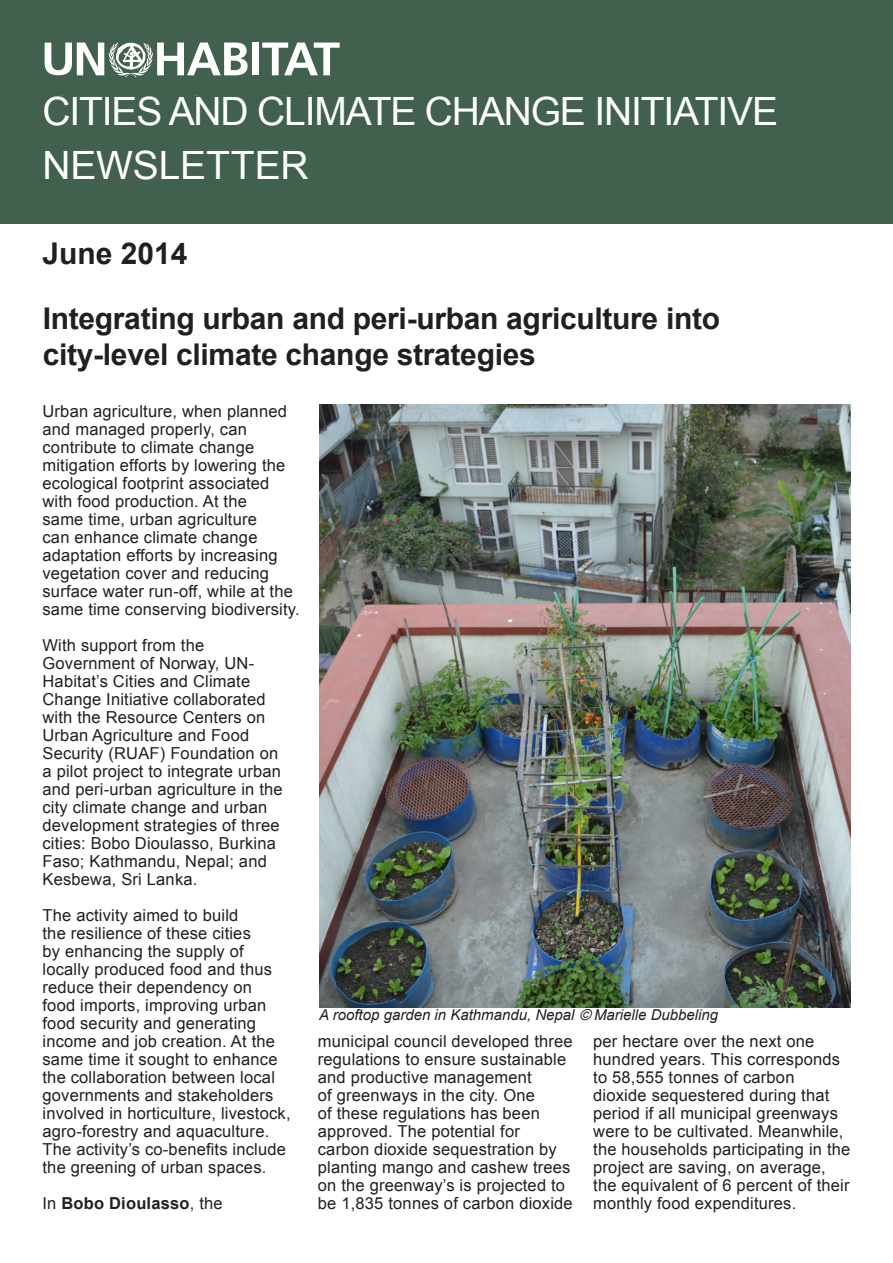
<style>
.page{position:relative;width:893px;height:1263px;background:#fff}
.page>*{position:absolute;margin:0;border:0;box-sizing:border-box;transform-origin:0 0}
.t1{font:39px "Arial";letter-spacing:-.03em;color:#fff}
.t2{font:39px "Arial";letter-spacing:-.005em;color:#fff}
.t3{font:700 30px "Arial";letter-spacing:-.01em;color:#231f20}
.t4{font:16.5px/18px "Arial";letter-spacing:.01em;color:#231f20}
.t5{font:700 16.5px "Arial";letter-spacing:.01em;color:#231f20}
.t6{font:italic 15px "Arial";color:#231f20}
.s1{font-weight:400}
</style>
<div class="page">
<div style="left:0;top:0;width:893px;height:224px;background:#41604e"></div>
<svg style="left:45px;top:43px;width:295px;height:35px"></svg>
<img style="left:319px;top:405px;width:531px;height:603px">
<p class="t1" style="left:43px;top:86px;width:737px">CITIES AND CLIMATE CHANGE INITIATIVE</p>
<p class="t2" style="left:43px;top:140px;width:268px">NEWSLETTER</p>
<p class="t3" style="left:43px;top:233px;width:147px">June 2014</p>
<p class="t3" style="left:43px;top:299px;width:679px">Integrating urban and peri-urban agriculture into</p>
<p class="t3" style="left:43px;top:335px;width:495px">city-level climate change strategies</p>
<p class="t4" style="left:43px;top:402px;width:259px">Urban agriculture, when planned and managed properly, can contribute to climate change mitigation efforts by lowering the ecological footprint associated with food production. At the<br>same time, urban agriculture<br>can enhance climate change adaptation efforts by increasing vegetation cover and reducing surface water run-off, while at the same time conserving biodiversity.</p>
<p class="t4" style="left:43px;top:636px;width:242px">With support from the<br>Government of Norway, UN-<br>Habitat’s Cities and Climate<br>Change Initiative collaborated with the Resource Centers on<br>Urban Agriculture and Food<br>Security (RUAF) Foundation on a pilot project to integrate urban and peri-urban agriculture in the city climate change and urban development strategies of three cities: Bobo Dioulasso, Burkina<br>Faso; Kathmandu, Nepal; and<br>Kesbewa, Sri Lanka.</p>
<p class="t4" style="left:43px;top:906px;width:250px">The activity aimed to build<br>the resilience of these cities<br>by enhancing the supply of locally produced food and thus reduce their dependency on<br>food imports, improving urban food security and generating income and job creation. At the same time it sought to enhance the collaboration between local governments and stakeholders involved in horticulture, livestock, agro-forestry and aquaculture.<br>The activity’s co-benefits include the greening of urban spaces.</p>
<p class="t5" style="left:43px;top:1192px;width:182px"><span class="s1">In</span> Bobo Dioulasso<span class="s1">, the</span></p>
<p class="t6" style="left:319px;top:1005px;width:401px">A rooftop garden in Kathmandu, Nepal © Marielle Dubbeling</p>
<p class="t4" style="left:318px;top:1032px;width:256px">municipal council developed three regulations to ensure sustainable and productive management<br>of greenways in the city. One<br>of these regulations has been approved. The potential for carbon dioxide sequestration by planting mango and cashew trees on the greenway’s is projected to be 1,835 tonnes of carbon dioxide</p>
<p class="t4" style="left:593px;top:1032px;width:259px">per hectare over the next one hundred years. This corresponds to 58,555 tonnes of carbon dioxide sequestered during that period if all municipal greenways were to be cultivated. Meanwhile, the households participating in the project are saving, on average, the equivalent of 6 percent of their monthly food expenditures.</p>
</div>
